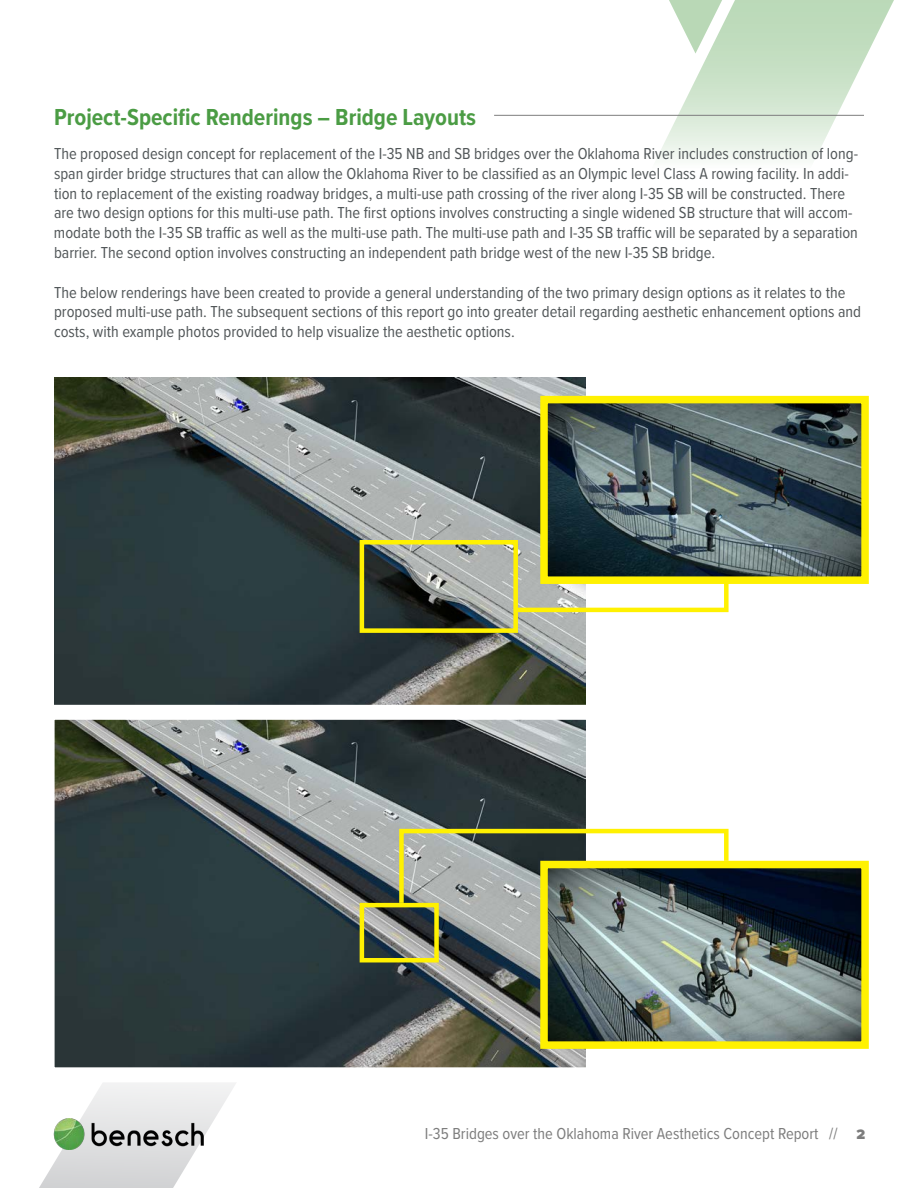
<style>
.page{position:relative;width:918px;height:1188px;background:#fff}
.page>*{position:absolute;margin:0;border:0;box-sizing:border-box;transform-origin:0 0}
.Dark_Gray_Subheading{font:700 24px "Proxima Nova Cond";color:#4b9c44}
.t1{font:16.5px/19.8px "Proxima Nova Cond";color:#525759}
.t2{font:16.5px "Proxima Nova Cond";color:#7d7d7d}
.Page_Number{font:900 14.25px "Proxima Nova";color:#7d7d7d}
</style>
<div class="page">
<svg style="left:39px;top:1090px;width:193px;height:98px"></svg>
<img style="left:54px;top:1119px;width:151px;height:30px">
<svg style="left:651px;top:0;width:243px;height:159px"></svg>
<svg style="left:655px;top:0;width:81px;height:54px"></svg>
<hr style="left:494px;top:115px;width:370px;height:1px;background:#7d7d7d">
<img style="left:55px;top:378px;width:531px;height:319px">
<svg style="left:54px;top:697px;width:532px;height:393px;background:#5d6666"></svg>
<img style="left:549px;top:405px;width:311px;height:170px">
<div style="left:540px;top:396px;width:329px;height:188px;border:8px solid #fff101"></div>
<img style="left:549px;top:870px;width:311px;height:170px">
<div style="left:540px;top:861px;width:329px;height:188px;border:8px solid #fff101"></div>
<svg style="left:357px;top:538px;width:374px;height:97px"></svg>
<svg style="left:357px;top:827px;width:374px;height:138px;background:#90967f"></svg>
<p class="Dark_Gray_Subheading" style="left:54px;top:99px;width:424px">Project-Specific Renderings – Bridge Layouts</p>
<p class="t1" style="left:54px;top:143px;width:806px">The proposed design concept for replacement of the I-35 NB and SB bridges over the Oklahoma River includes construction of long&shy;span girder bridge structures that can allow the Oklahoma River to be classified as an Olympic level Class A rowing facility. In addi&shy;tion to replacement of the existing roadway bridges, a multi-use path crossing of the river along I-35 SB will be constructed. There are two design options for this multi-use path. The first options involves constructing a single widened SB structure that will accom&shy;modate both the I-35 SB traffic as well as the multi-use path. The multi-use path and I-35 SB traffic will be separated by a separation barrier. The second option involves constructing an independent path bridge west of the new I-35 SB bridge.</p>
<p class="t1" style="left:54px;top:282px;width:809px">The below renderings have been created to provide a general understanding of the two primary design options as it relates to the proposed multi-use path. The subsequent sections of this report go into greater detail regarding aesthetic enhancement options and costs, with example photos provided to help visualize the aesthetic options.</p>
<p class="t2" style="left:425px;top:1122px;width:414px">I-35 Bridges over the Oklahoma River Aesthetics Concept Report //</p>
<p class="Page_Number" style="left:856px;top:1123px;width:10px">2</p>
</div>
